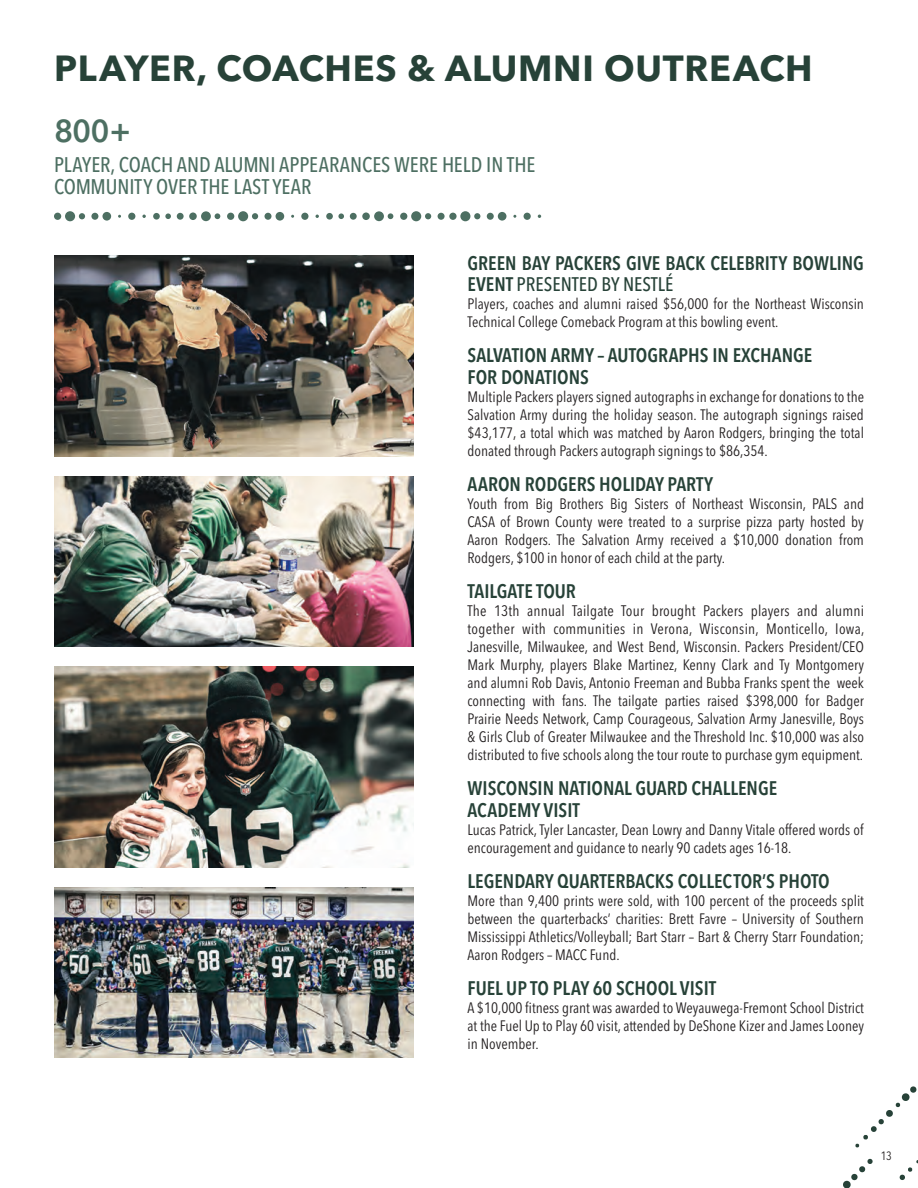
<style>
.page{position:relative;width:918px;height:1188px;background:#fff}
.page>*{position:absolute;margin:0;border:0;box-sizing:border-box;transform-origin:0 0}
.t1{font:700 36px "Avenir Next LT Pro";letter-spacing:.02em;color:#274238}
.t2{font:600 31.5px "Avenir Next LT Pro";color:#4d6f62}
.t3{font:500 condensed 21px/22.5px "Avenir Next LT Pro";color:#4d6f62}
.t4{font:600 condensed 19.5px/21.6px "Avenir Next LT Pro";color:#274238}
.t5{font:condensed 15.15px "Avenir Next LT Pro";letter-spacing:.01em;color:#231f20}
.t6{font:condensed 15px/18px "Avenir Next LT Pro";color:#231f20;text-align:justify}
.t7{font:condensed 12px "Avenir Next LT Pro";color:#231f20}
.s1{font-weight:500}
</style>
<div class="page">
<svg style="left:855px;top:1086px;width:62px;height:62px"></svg>
<svg style="left:843px;top:1159px;width:30px;height:29px"></svg>
<svg style="left:899px;top:1160px;width:19px;height:20px"></svg>
<div style="left:54px;top:213px;width:7px;height:7px;background:#4d6f62;border-radius:50%"></div>
<div style="left:65px;top:211px;width:10px;height:10px;background:#4d6f62;border-radius:50%"></div>
<svg style="left:79px;top:213px;width:6px;height:6px"></svg>
<div style="left:91px;top:213px;width:7px;height:7px;background:#4d6f62;border-radius:50%"></div>
<div style="left:102px;top:212px;width:9px;height:9px;background:#4d6f62;border-radius:50%"></div>
<div style="left:128px;top:213px;width:7px;height:7px;background:#4d6f62;border-radius:50%"></div>
<svg style="left:142px;top:215px;width:4px;height:3px"></svg>
<div style="left:153px;top:213px;width:7px;height:7px;background:#4d6f62;border-radius:50%"></div>
<svg style="left:165px;top:213px;width:6px;height:6px"></svg>
<div style="left:177px;top:213px;width:7px;height:7px;background:#4d6f62;border-radius:50%"></div>
<div style="left:189px;top:212px;width:8px;height:8px;background:#4d6f62;border-radius:50%"></div>
<div style="left:201px;top:211px;width:10px;height:10px;background:#4d6f62;border-radius:50%"></div>
<svg style="left:215px;top:213px;width:5px;height:6px"></svg>
<div style="left:227px;top:213px;width:7px;height:7px;background:#4d6f62;border-radius:50%"></div>
<div style="left:238px;top:211px;width:10px;height:10px;background:#4d6f62;border-radius:50%"></div>
<svg style="left:252px;top:213px;width:6px;height:6px"></svg>
<div style="left:265px;top:213px;width:7px;height:7px;background:#4d6f62;border-radius:50%"></div>
<div style="left:276px;top:212px;width:8px;height:9px;background:#4d6f62;border-radius:50%"></div>
<div style="left:301px;top:213px;width:8px;height:7px;background:#4d6f62;border-radius:50%"></div>
<div style="left:326px;top:213px;width:7px;height:7px;background:#4d6f62;border-radius:50%"></div>
<svg style="left:338px;top:213px;width:6px;height:6px"></svg>
<div style="left:350px;top:213px;width:7px;height:7px;background:#4d6f62;border-radius:50%"></div>
<div style="left:362px;top:212px;width:8px;height:8px;background:#4d6f62;border-radius:50%"></div>
<div style="left:374px;top:211px;width:10px;height:10px;background:#4d6f62;border-radius:50%"></div>
<svg style="left:388px;top:213px;width:5px;height:6px"></svg>
<div style="left:400px;top:213px;width:7px;height:7px;background:#4d6f62;border-radius:50%"></div>
<div style="left:411px;top:211px;width:10px;height:10px;background:#4d6f62;border-radius:50%"></div>
<svg style="left:425px;top:213px;width:6px;height:6px"></svg>
<div style="left:438px;top:213px;width:7px;height:7px;background:#4d6f62;border-radius:50%"></div>
<div style="left:449px;top:213px;width:8px;height:7px;background:#4d6f62;border-radius:50%"></div>
<div style="left:460px;top:211px;width:10px;height:10px;background:#4d6f62;border-radius:50%"></div>
<svg style="left:474px;top:213px;width:6px;height:6px"></svg>
<div style="left:487px;top:213px;width:7px;height:7px;background:#4d6f62;border-radius:50%"></div>
<div style="left:498px;top:212px;width:8px;height:9px;background:#4d6f62;border-radius:50%"></div>
<div style="left:524px;top:213px;width:7px;height:7px;background:#4d6f62;border-radius:50%"></div>
<img style="left:54px;top:255px;width:360px;height:201px">
<img style="left:54px;top:476px;width:360px;height:170px">
<img style="left:54px;top:667px;width:360px;height:201px">
<img style="left:54px;top:888px;width:360px;height:170px">
<h1 class="t1" style="left:54px;top:47px;width:760px">PLAYER, COACHES &amp; ALUMNI OUTREACH</h1>
<h2 class="t2" style="left:54px;top:112px;width:78px">800+</h2>
<h3 class="t3" style="left:54px;top:153px;width:483px">PLAYER, COACH AND ALUMNI APPEARANCES WERE HELD IN THE<br>COMMUNITY OVER THE LAST YEAR</h3>
<h3 class="t4" style="left:468px;top:252px;width:398px">GREEN BAY PACKERS GIVE BACK CELEBRITY BOWLING<br>EVENT <span class="s1">PRESENTED BY NESTLÉ</span></h3>
<p class="t6" style="left:468px;top:295px;width:398px">Players, coaches and alumni raised $56,000 for the Northeast Wisconsin<br>Technical College Comeback Program at this bowling event.</p>
<h3 class="t4" style="left:468px;top:345px;width:346px">SALVATION ARMY – AUTOGRAPHS IN EXCHANGE<br>FOR DONATIONS</h3>
<p class="t6" style="left:468px;top:388px;width:398px">Multiple Packers players signed autographs in exchange for donations to the Salvation Army during the holiday season. The autograph signings raised $43,177, a total which was matched by Aaron Rodgers, bringing the total donated through Packers autograph signings to $86,354.</p>
<h3 class="t4" style="left:468px;top:473px;width:247px">AARON RODGERS HOLIDAY PARTY</h3>
<p class="t6" style="left:468px;top:495px;width:398px">Youth from Big Brothers Big Sisters of Northeast Wisconsin, PALS and CASA of Brown County were treated to a surprise pizza party hosted by Aaron Rodgers. The Salvation Army received a $10,000 donation from Rodgers, $100 in honor of each child at the party.</p>
<h3 class="t4" style="left:468px;top:580px;width:110px">TAILGATE TOUR</h3>
<p class="t5" style="left:468px;top:602px;width:398px">The 13th annual Tailgate Tour brought Packers players and alumni</p>
<p class="t6" style="left:468px;top:620px;width:398px">together with communities in Verona, Wisconsin, Monticello, Iowa, Janesville, Milwaukee, and West Bend, Wisconsin. Packers President/CEO Mark Murphy, players Blake Martinez, Kenny Clark and Ty Montgomery and alumni Rob Davis, Antonio Freeman and Bubba Franks spent the week connecting with fans. The tailgate parties raised $398,000 for Badger Prairie Needs Network, Camp Courageous, Salvation Army Janesville, Boys &amp; Girls Club of Greater Milwaukee and the Threshold Inc. $10,000 was also distributed to five schools along the tour route to purchase gym equipment.</p>
<h3 class="t4" style="left:468px;top:777px;width:311px">WISCONSIN NATIONAL GUARD CHALLENGE<br>ACADEMY VISIT</h3>
<p class="t6" style="left:468px;top:820px;width:398px">Lucas Patrick, Tyler Lancaster, Dean Lowry and Danny Vitale offered words of encouragement and guidance to nearly 90 cadets ages 16-18.</p>
<h3 class="t4" style="left:468px;top:870px;width:364px">LEGENDARY QUARTERBACKS COLLECTOR’S PHOTO</h3>
<p class="t6" style="left:468px;top:892px;width:398px">More than 9,400 prints were sold, with 100 percent of the proceeds split between the quarterbacks’ charities: Brett Favre – University of Southern Mississippi Athletics/Volleyball; Bart Starr – Bart &amp; Cherry Starr Foundation; Aaron Rodgers – MACC Fund.</p>
<h3 class="t4" style="left:468px;top:977px;width:250px">FUEL UP TO PLAY 60 SCHOOL VISIT</h3>
<p class="t6" style="left:468px;top:999px;width:398px">A $10,000 fitness grant was awarded to Weyauwega-Fremont School District at the Fuel Up to Play 60 visit, attended by DeShone Kizer and James Looney in November.</p>
<p class="t7" style="left:881px;top:1149px;width:13px">13</p>
</div>
